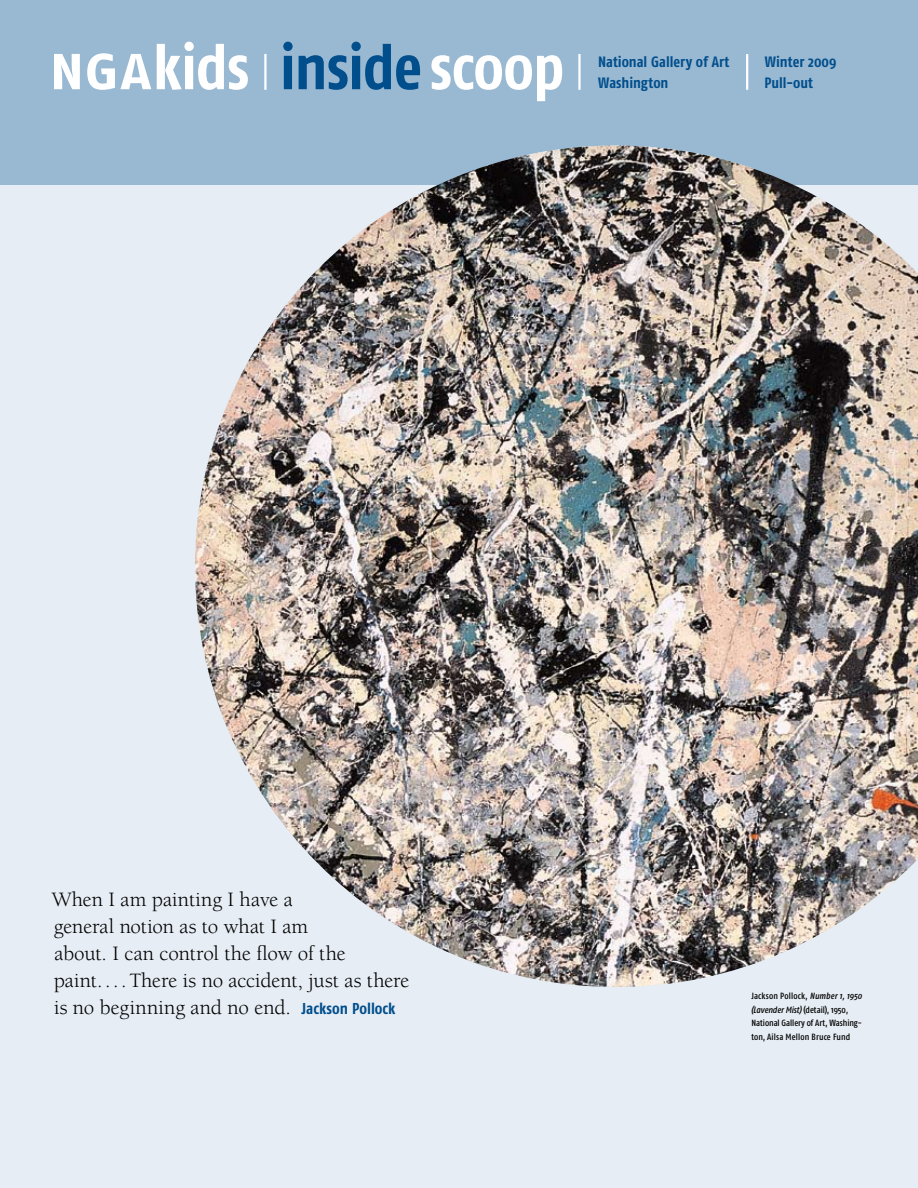
<style>
.page{position:relative;width:918px;height:1188px;background:#e6edf4}
.page>*{position:absolute;margin:0;border:0;box-sizing:border-box;transform-origin:0 0}
.t1{font:700 63px "Fago Co";letter-spacing:-.015em;color:#fff}
.t2{font:21px/27px "Berkeley Std";letter-spacing:-.005em;color:#000}
.t3{font:700 15px/21px "Fago Co";color:#004e8c}
.t4{font:9px/13.5px "Fago Co Med";letter-spacing:.01em;color:#000}
.s1{font-family:"Fago Co Bold Caps";font-weight:400}
.s2{color:#004e8c}
.s3{font-family:"Fago Co";font-weight:700;font-size:15.75px;color:#004e8c}
.s4{font-style:italic}
</style>
<div class="page">
<div style="left:0;top:0;width:918px;height:184px;background:#99b8d1"></div>
<hr style="left:264px;top:54px;width:3px;height:36px;background:#fff">
<hr style="left:578px;top:54px;width:3px;height:36px;background:#fff">
<hr style="left:746px;top:54px;width:2px;height:36px;background:#fff">
<img style="left:195px;top:146px;width:723px;height:841px">
<h1 class="t1" style="left:49px;top:30px;width:517px"><span class="s1">nga</span>kids <span class="s2">inside</span> scoop</h1>
<p class="t3" style="left:598px;top:52px;width:133px">National Gallery of Art<br>Washington</p>
<p class="t3" style="left:765px;top:52px;width:73px">Winter 2009<br>Pull-out</p>
<p class="t2" style="left:52px;top:886px;width:359px">When I am painting I have a<br>general notion as to what I am<br>about. I can control the flow of the paint....There is no accident, just as there is no beginning and no end. <span class="s3">Jackson Pollock</span></p>
<p class="t4" style="left:751px;top:989px;width:112px">Jackson Pollock, <span class="s4">Number 1, 1950 (Lavender Mist)</span> (detail), 1950,<br>National Gallery of Art, Washing&shy;ton, Ailsa Mellon Bruce Fund</p>
</div>
